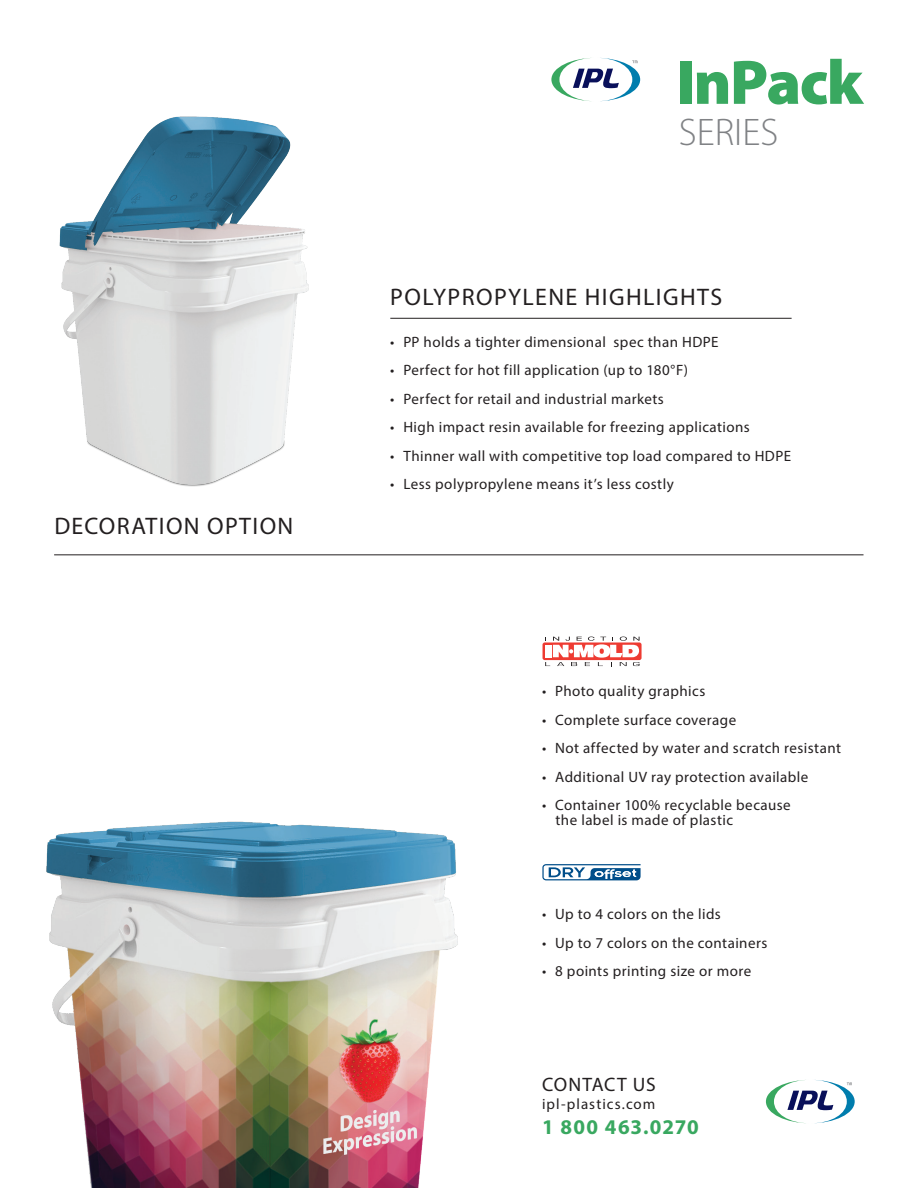
<style>
.page{position:relative;width:918px;height:1188px;background:#fff}
.page>*{position:absolute;margin:0;border:0;box-sizing:border-box;transform-origin:0 0}
.t1{font:900 63.3px "Myriad Pro";letter-spacing:-.025em;color:#39a860}
.t2{font:300 38.55px "Myriad Pro";color:#808285}
.t3{font:24px "Myriad Pro";letter-spacing:.06em;color:#231f20}
.t4{font:700 21px "Myriad Pro";letter-spacing:.04em;color:#39a860}
.t5{font:19.5px "Myriad Pro";letter-spacing:.04em;color:#231f20}
.t6{font:15px/15px "Myriad Pro";letter-spacing:.03em;color:#231f20}
.t7{font:15px "Myriad Pro";letter-spacing:.07em;color:#231f20}
</style>
<div class="page">
<hr style="left:390px;top:318px;width:402px;height:1px;background:#231f20">
<hr style="left:54px;top:555px;width:810px;height:1px;background:#231f20">
<svg style="left:542px;top:864px;width:99px;height:17px"></svg>
<div style="left:543px;top:642px;width:99px;height:18px;background:#ee3b32;border-radius:2px"></div>
<svg style="left:545px;top:637px;width:95px;height:29px"></svg>
<img style="left:59px;top:116px;width:250px;height:371px">
<img style="left:46px;top:821px;width:412px;height:367px">
<svg style="left:551px;top:58px;width:89px;height:43px"></svg>
<svg style="left:766px;top:1080px;width:89px;height:43px"></svg>
<h3 class="t3" style="left:54px;top:512px;width:241px">DECORATION OPTION</h3>
<h1 class="t1" style="left:676px;top:47px;width:189px">InPack</h1>
<h2 class="t2" style="left:679px;top:111px;width:101px">SERIES</h2>
<h3 class="t3" style="left:390px;top:282px;width:333px">POLYPROPYLENE HIGHLIGHTS</h3>
<p class="t6" style="left:390px;top:334px;width:330px">• PP holds a tighter dimensional spec than HDPE</p>
<p class="t6" style="left:390px;top:362px;width:299px">• Perfect for hot fill application (up to 180°F)</p>
<p class="t6" style="left:390px;top:391px;width:275px">• Perfect for retail and industrial markets</p>
<p class="t6" style="left:390px;top:419px;width:361px">• High impact resin available for freezing applications</p>
<p class="t6" style="left:390px;top:448px;width:402px">• Thinner wall with competitive top load compared to HDPE</p>
<p class="t6" style="left:390px;top:476px;width:285px">• Less polypropylene means it’s less costly</p>
<p class="t6" style="left:542px;top:684px;width:165px">• Photo quality graphics</p>
<p class="t6" style="left:542px;top:712px;width:196px">• Complete surface coverage</p>
<p class="t6" style="left:542px;top:741px;width:300px">• Not affected by water and scratch resistant</p>
<p class="t6" style="left:542px;top:769px;width:268px">• Additional UV ray protection available</p>
<p class="t6" style="left:556px;top:798px;width:237px;text-indent:-14px">• Container 100% recyclable because the label is made of plastic</p>
<p class="t6" style="left:542px;top:907px;width:180px">• Up to 4 colors on the lids</p>
<p class="t6" style="left:542px;top:935px;width:227px">• Up to 7 colors on the containers</p>
<p class="t6" style="left:542px;top:964px;width:211px">• 8 points printing size or more</p>
<h3 class="t5" style="left:542px;top:1072px;width:115px">CONTACT US</h3>
<p class="t7" style="left:542px;top:1094px;width:115px">ipl-plastics.com</p>
<h3 class="t4" style="left:542px;top:1113px;width:158px">1 800 463.0270</h3>
</div>
